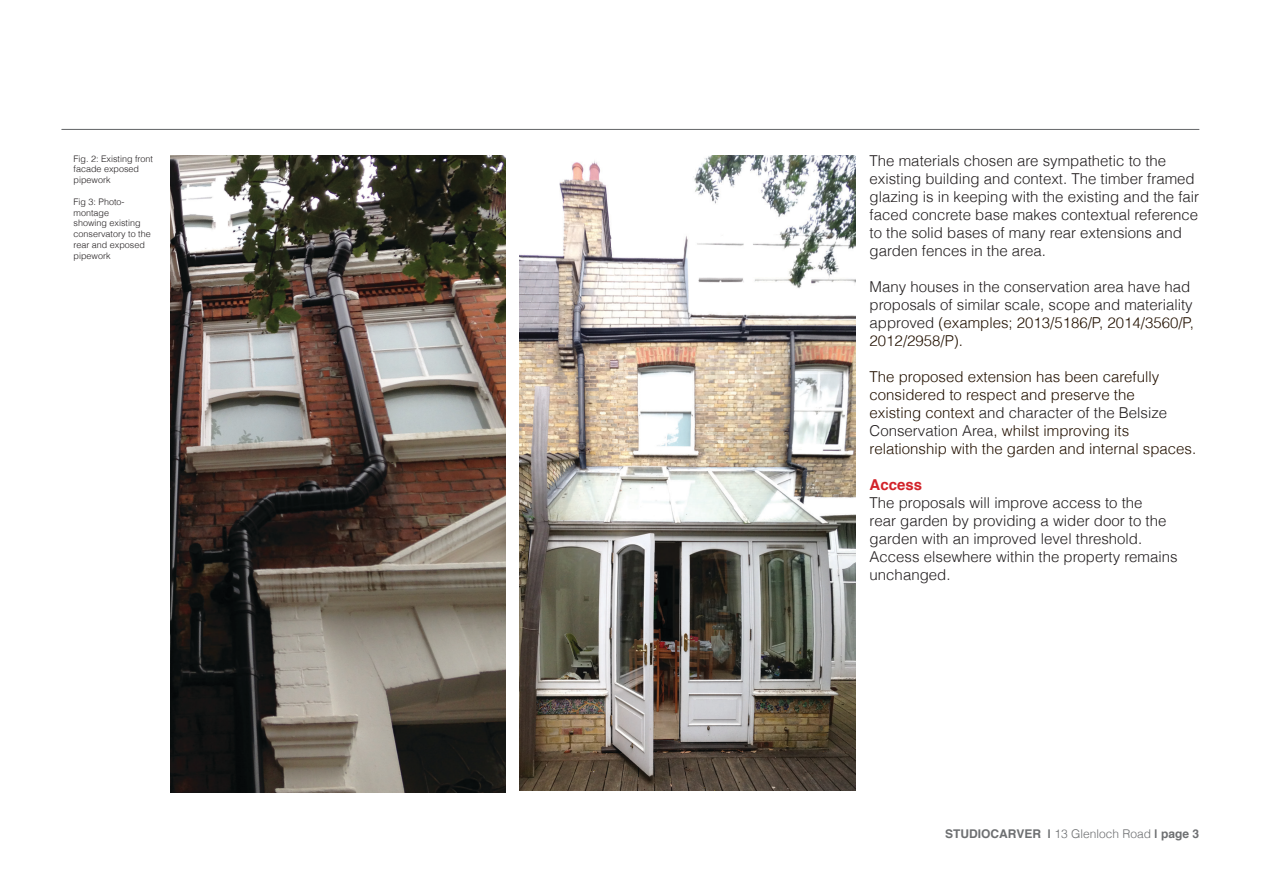
<style>
.page{position:relative;width:1263px;height:893px;background:#fff}
.page>*{position:absolute;margin:0;border:0;box-sizing:border-box;transform-origin:0 0}
.RPA_-_body_text{font:300 15px/18px "Helvetica";color:#231f20}
.RPA_-_body_text-2{font:300 15px/18px "Helvetica";color:#241202}
.t1{font:700 15px "Helvetica";color:#d2232a}
.t2{font:700 12px "Helvetica";color:#6d6f71}
.RPA_-_caption_text{font:300 9px/10.8px "Helvetica";color:#231f20}
.s1{color:#241202}
.s2{color:#231f20}
.s3{font-weight:300}
</style>
<div class="page">
<img style="left:170px;top:155px;width:336px;height:637px">
<img style="left:519px;top:155px;width:337px;height:636px">
<hr style="left:62px;top:129px;width:1137px;height:1px;background:#6d6f71">
<p class="RPA_-_caption_text" style="left:74px;top:153px;width:81px">Fig. 2: Existing front facade exposed pipework</p>
<p class="RPA_-_caption_text" style="left:74px;top:196px;width:79px">Fig 3: Photo&shy;montage<br>showing existing conservatory to the rear and exposed pipework</p>
<p class="RPA_-_body_text" style="left:870px;top:151px;width:331px">The materials chosen are sympathetic to the existing building and context. The timber framed glazing is in keeping with the existing and the fair faced concrete base makes contextual reference to the solid bases of many rear extensions and garden fences in the area.</p>
<p class="RPA_-_body_text" style="left:870px;top:277px;width:326px">Many houses in the conservation area have had proposals of similar scale, scope and materiality approved <span class="s1">(examples; 2013/5186/P, 2014/3560/P, 2012/2958/P).</span></p>
<p class="RPA_-_body_text-2" style="left:870px;top:367px;width:328px">The proposed extension has been carefully considered to respect and preserve the<br>existing context <span class="s2">and character of the Belsize Conservation Area</span>, whilst improving its relationship with the garden and internal spaces.</p>
<p class="t1" style="left:870px;top:473px;width:54px">Access</p>
<p class="RPA_-_body_text" style="left:870px;top:493px;width:309px">The proposals will improve access to the<br>rear garden by providing a wider door to the garden with an improved level threshold.<br>Access elsewhere within the property remains unchanged.</p>
<p class="t2" style="left:945px;top:824px;width:255px">STUDIOCARVER | <span class="s3">13 Glenloch Road</span> | page 3</p>
</div>
